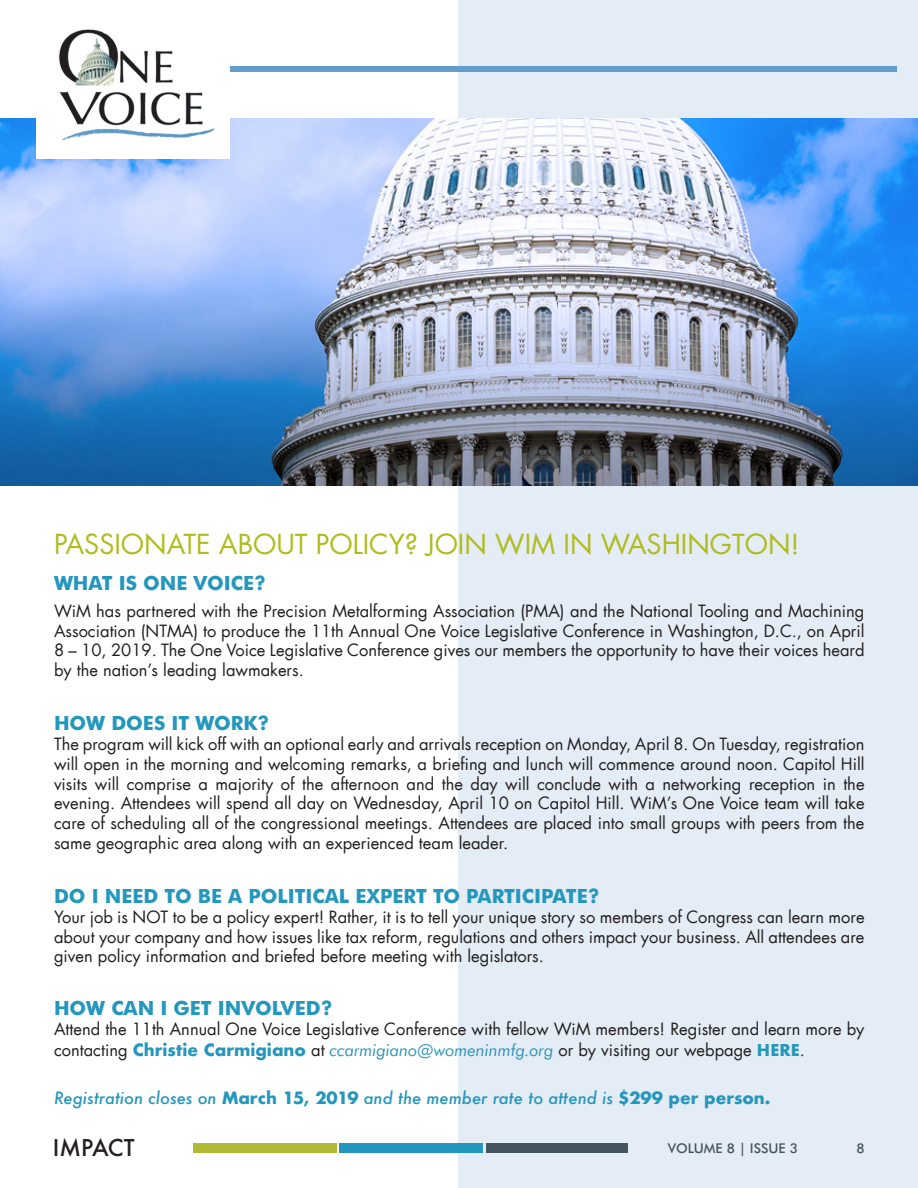
<style>
.page{position:relative;width:918px;height:1188px;background:#fff}
.page>*{position:absolute;margin:0;border:0;box-sizing:border-box;transform-origin:0 0}
.t1{font:27px "Futura";color:#b0bb1d}
.t2{font:500 22.5px "Futura";color:#231f20}
.t3{font:19.5px "Futura Bold 3";color:#2397bd}
.Body_copy{font:16.5px/19.8px "Futura";color:#231f20;text-align:justify}
.t4{font:italic 500 16.5px "Futura";color:#2397bd}
.t5{font:500 13.5px "Futura BT";color:#45555f}
.s1{font-weight:700;color:#2397bd}
.s2{font-family:"Futura Italic 2";color:#2b93ba}
.s3{font-family:"Futura T";font-weight:700;font-size:18px;color:#2397bd}
.s4{font-weight:700;font-style:normal}
</style>
<div class="page">
<div style="left:458px;top:0;width:460px;height:1188px;background:#e4ecf5"></div>
<div style="left:202px;top:66px;width:694px;height:5px;background:#639dcd"></div>
<div style="left:486px;top:1143px;width:142px;height:9px;background:#45555f"></div>
<div style="left:340px;top:1143px;width:142px;height:9px;background:#2397bd"></div>
<div style="left:194px;top:1143px;width:142px;height:9px;background:#b2ba35"></div>
<img style="left:0;top:119px;width:918px;height:366px">
<div style="left:37px;top:20px;width:193px;height:138px;background:#fff"></div>
<img style="left:58px;top:29px;width:157px;height:112px">
<p class="t1" style="left:54px;top:530px;width:747px">PASSIONATE ABOUT POLICY? JOIN WIM IN WASHINGTON!</p>
<p class="t3" style="left:54px;top:571px;width:213px">WHAT IS ONE VOICE?</p>
<p class="Body_copy" style="left:54px;top:602px;width:812px">WiM has partnered with the Precision Metalforming Association (PMA) and the National Tooling and Machining Association (NTMA) to produce the 11th Annual One Voice Legislative Conference in Washington, D.C., on April 8 – 10, 2019. The One Voice Legislative Conference gives our members the opportunity to have their voices heard by the nation’s leading lawmakers.</p>
<p class="t3" style="left:54px;top:711px;width:217px">HOW DOES IT WORK?</p>
<p class="Body_copy" style="left:54px;top:735px;width:812px">The program will kick off with an optional early and arrivals reception on Monday, April 8. On Tuesday, registration will open in the morning and welcoming remarks, a briefing and lunch will commence around noon. Capitol Hill visits will comprise a majority of the afternoon and the day will conclude with a networking reception in the evening. Attendees will spend all day on Wednesday, April 10 on Capitol Hill. WiM’s One Voice team will take care of scheduling all of the congressional meetings. Attendees are placed into small groups with peers from the same geographic area along with an experienced team leader.</p>
<p class="t3" style="left:54px;top:884px;width:547px">DO I NEED TO BE A POLITICAL EXPERT TO PARTICIPATE?</p>
<p class="Body_copy" style="left:54px;top:908px;width:812px">Your job is NOT to be a policy expert! Rather, it is to tell your unique story so members of Congress can learn more about your company and how issues like tax reform, regulations and others impact your business. All attendees are given policy information and briefed before meeting with legislators.</p>
<p class="t3" style="left:54px;top:996px;width:280px">HOW CAN I GET INVOLVED?</p>
<p class="Body_copy" style="left:54px;top:1019px;width:812px;line-height:21.6px">Attend the 11th Annual One Voice Legislative Conference with fellow WiM members! Register and learn more by contacting <span class="s1">Christie Carmigiano</span> at <span class="s2">ccarmigiano@womeninmfg.org</span> or by visiting our webpage <span class="s3">HERE</span>.</p>
<p class="t4" style="left:54px;top:1087px;width:718px">Registration closes on <span class="s4">March 15, 2019</span> and the member rate to attend is <span class="s4">$299 per person.</span></p>
<h2 class="t2" style="left:53px;top:1133px;width:83px">IMPACT</h2>
<p class="t5" style="left:667px;top:1140px;width:132px">VOLUME 8 | ISSUE 3</p>
<p class="t5" style="left:856px;top:1140px;width:10px">8</p>
</div>
